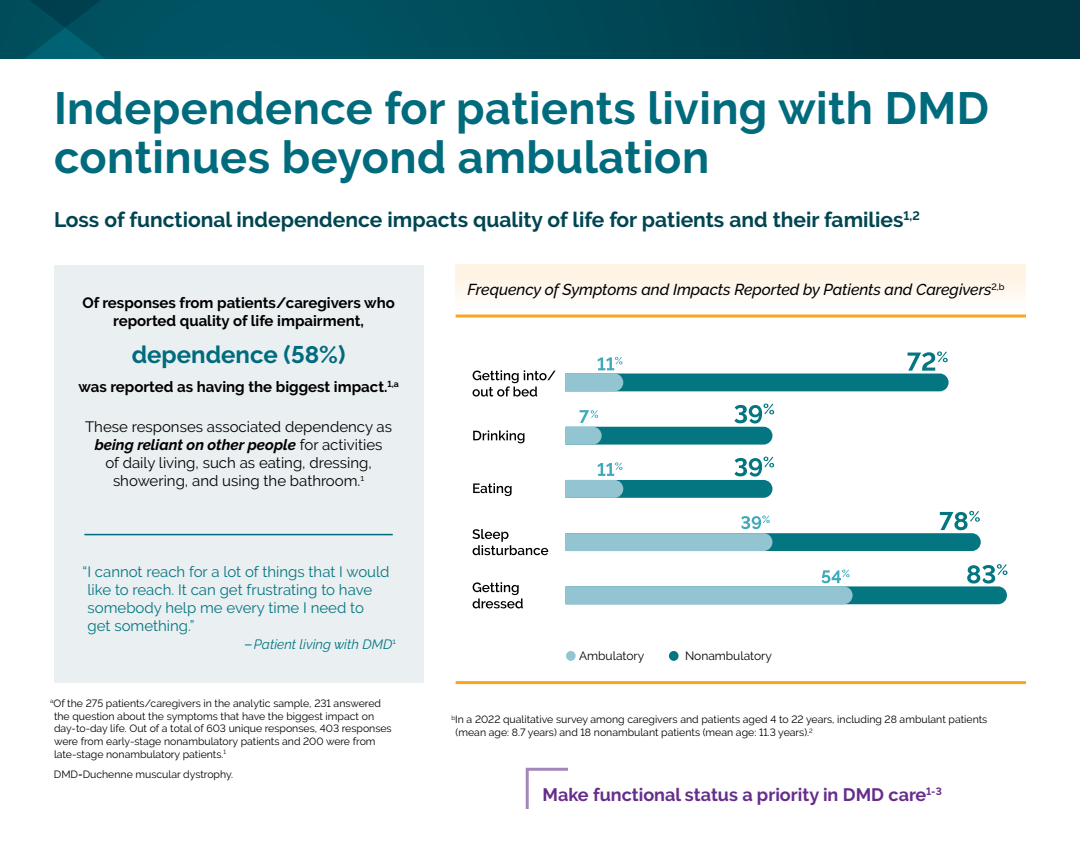
<style>
.page{position:relative;width:1080px;height:864px;background:#fff}
.page>*{position:absolute;margin:0;border:0;box-sizing:border-box;transform-origin:0 0}
.headline{font:700 45px/48.8px "Raleway";letter-spacing:.01em;color:#006b7c}
.t1{font:700 24px "Raleway";color:#006b7c}
.t2{font:700 21px "Raleway";color:#004551}
.t3{font:700 18px "Raleway";color:#672d8c}
.t4{font:italic 500 15.75px "Raleway";letter-spacing:-.005em;color:#000}
.t5{font:15px/18px "Raleway";color:#000;text-align:center}
.t6{font:15px/18px "Raleway";color:#047681}
.t7{font:700 15px/18px "Raleway";color:#000;text-align:center}
.t8{font:italic 13.5px "Raleway";color:#047681}
.t9{font:12px "Raleway";color:#000}
.t10{font:10.5px/12.8px "Raleway";color:#000}
.t11{font:6.15px "Raleway";color:#000}
.s1{font-weight:700;font-style:italic}
.s2{font-style:normal;font-size:15px}
</style>
<div class="page">
<div style="left:54px;top:265px;width:369px;height:418px;background:#eaeff1"></div>
<div style="left:456px;top:265px;width:570px;height:52px;background:linear-gradient(to bottom,#fff1de,#fff)"></div>
<div style="left:566px;top:651px;width:10px;height:10px;background:#92c6d2;border-radius:50%"></div>
<div style="left:669px;top:651px;width:10px;height:10px;background:#047681;border-radius:50%"></div>
<svg style="left:473px;top:370px;width:83px;height:27px"></svg>
<svg style="left:473px;top:430px;width:51px;height:13px"></svg>
<svg style="left:473px;top:483px;width:39px;height:13px"></svg>
<svg style="left:472px;top:529px;width:76px;height:26px"></svg>
<svg style="left:473px;top:582px;width:50px;height:26px"></svg>
<svg style="left:565px;top:404px;width:209px;height:41px"></svg>
<svg style="left:565px;top:351px;width:384px;height:40px"></svg>
<svg style="left:565px;top:457px;width:209px;height:41px"></svg>
<svg style="left:565px;top:511px;width:416px;height:40px"></svg>
<svg style="left:565px;top:564px;width:443px;height:40px"></svg>
<svg style="left:510px;top:0;width:570px;height:59px;background:#003e4b"></svg>
<svg style="left:0;top:0;width:510px;height:59px;background:#005160"></svg>
<svg style="left:525px;top:767px;width:43px;height:42px"></svg>
<hr style="left:456px;top:315px;width:570px;height:3px;background:#faa61a">
<hr style="left:456px;top:681px;width:570px;height:3px;background:#faa61a">
<hr style="left:84px;top:534px;width:309px;height:1px;background:#006b7c">
<p class="headline" style="left:54px;top:84px;width:937px">Independence for patients living with DMD continues beyond ambulation</p>
<p class="t2" style="left:54px;top:207px;width:867px">Loss of functional independence impacts quality of life for patients and their families<sup>1,2</sup></p>
<p class="t7" style="left:82px;top:294px;width:314px">Of responses from patients/caregivers who reported quality of life impairment,</p>
<p class="t1" style="left:132px;top:341px;width:215px">dependence (58%)</p>
<p class="t7" style="left:78px;top:378px;width:322px">was reported as having the biggest impact.<sup>1,a</sup></p>
<p class="t5" style="left:85px;top:418px;width:308px">These responses associated dependency as <span class="s1">being reliant on other people</span> for activities<br>of daily living, such as eating, dressing, showering, and using the bathroom.<sup>1</sup></p>
<p class="t6" style="left:88px;top:562px;width:304px;text-indent:-5px">“I cannot reach for a lot of things that I would like to reach. It can get frustrating to have somebody help me every time I need to get something.”</p>
<p class="t8" style="left:244px;top:636px;width:153px"><span class="s2">–</span>Patient living with DMD<sup>1</sup></p>
<p class="t10" style="left:54px;top:697px;width:329px">Of the 275 patients/caregivers in the analytic sample, 231 answered</p>
<p class="t11" style="left:50px;top:698px;width:5px">a</p>
<p class="t10" style="left:54px;top:709px;width:339px">the question about the symptoms that have the biggest impact on day-to-day life. Out of a total of 603 unique responses, 403 responses were from early-stage nonambulatory patients and 200 were from late-stage nonambulatory patients.<sup>1</sup></p>
<p class="t10" style="left:54px;top:768px;width:181px">DMD=Duchenne muscular dystrophy.</p>
<p class="t4" style="left:468px;top:280px;width:538px">Frequency of Symptoms and Impacts Reported by Patients and Caregivers<sup>2,b</sup></p>
<p class="t9" style="left:579px;top:649px;width:67px">Ambulatory</p>
<p class="t9" style="left:685px;top:649px;width:88px">Nonambulatory</p>
<p class="t10" style="left:456px;top:713px;width:533px;text-indent:-4px"><sup>b</sup>In a 2022 qualitative survey among caregivers and patients aged 4 to 22 years, including 28 ambulant patients (mean age: 8.7 years) and 18 nonambulant patients (mean age: 11.3 years).<sup>2</sup></p>
<p class="t3" style="left:543px;top:784px;width:401px">Make functional status a priority in DMD care<sup>1-3</sup></p>
</div>
